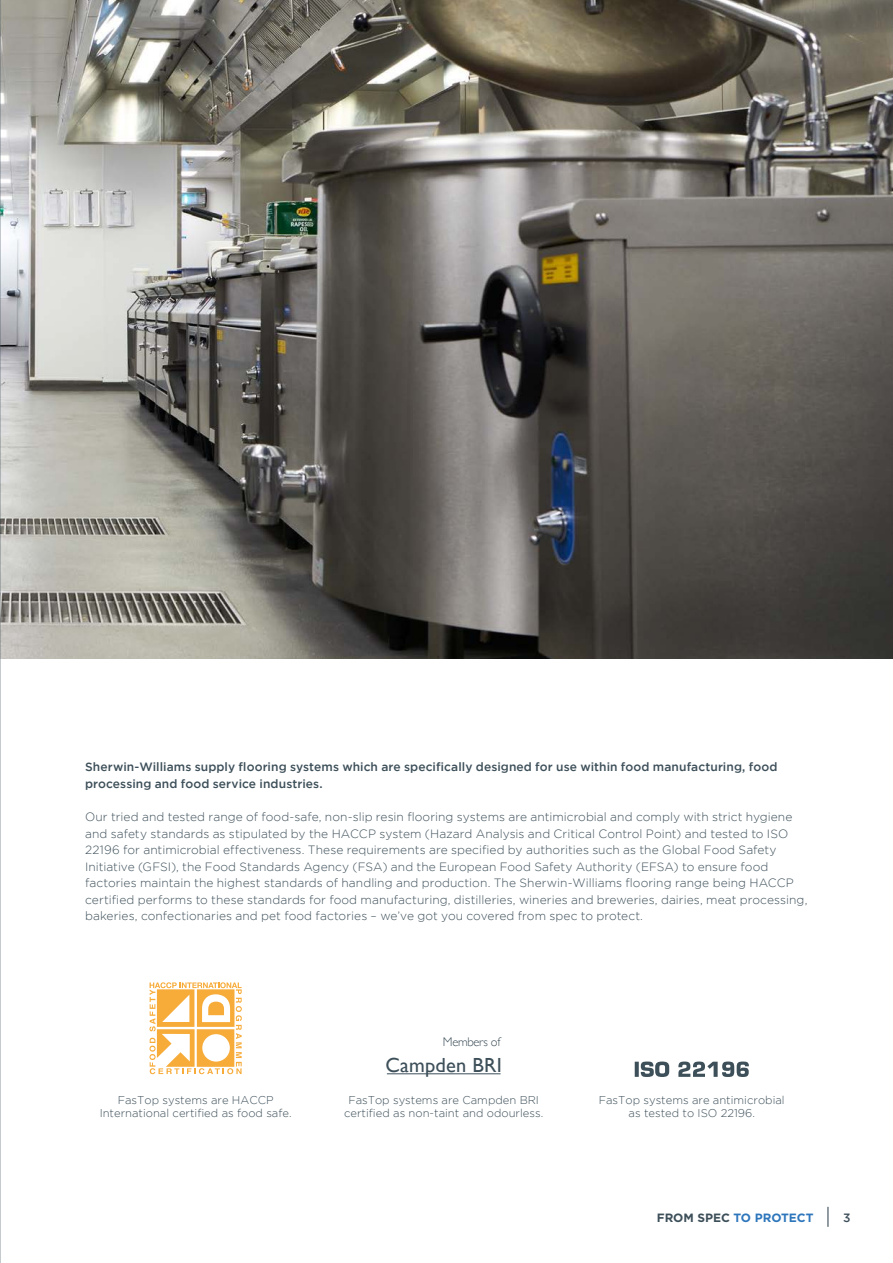
<style>
.page{position:relative;width:893px;height:1263px;background:#fff}
.page>*{position:absolute;margin:0;border:0;box-sizing:border-box;transform-origin:0 0}
.t1{font:20.4px "Gill Sans";letter-spacing:.01em;color:#3d4f59}
.t2{font:300 12.6px "Gill Sans";letter-spacing:-.025em;color:#3d4f59}
.t3{font:300 12px/16.5px "Gotham";letter-spacing:.005em;color:#3d4f59}
.t4{font:500 12px/16.5px "Gotham";letter-spacing:.005em;color:#3d4f59}
.t5{font:700 12px "Gotham";color:#2e76bc}
.body_copy_small{font:300 11.25px/13.5px "Gotham";color:#3d4f59;text-align:center}
.s1{color:#3d4f59}
</style>
<div class="page">
<img style="left:1px;top:0;width:892px;height:658px">
<svg style="left:827px;top:1207px;width:1px;height:20px"></svg>
<svg style="left:635px;top:1061px;width:114px;height:16px"></svg>
<hr style="left:387px;top:1073px;width:114px;height:1px;background:#3d4f59">
<svg style="left:149px;top:982px;width:93px;height:92px"></svg>
<hr style="left:0;top:0;width:1px;height:1263px;background:#3d4f59">
<p class="t4" style="left:85px;top:758px;width:694px">Sherwin-Williams supply flooring systems which are specifically designed for use within food manufacturing, food processing and food service industries.</p>
<p class="t3" style="left:85px;top:809px;width:724px">Our tried and tested range of food-safe, non-slip resin flooring systems are antimicrobial and comply with strict hygiene and safety standards as stipulated by the HACCP system (Hazard Analysis and Critical Control Point) and tested to ISO 22196 for antimicrobial effectiveness. These requirements are specified by authorities such as the Global Food Safety Initiative (GFSI), the Food Standards Agency (FSA) and the European Food Safety Authority (EFSA) to ensure food factories maintain the highest standards of handling and production. The Sherwin-Williams flooring range being HACCP certified performs to these standards for food manufacturing, distilleries, wineries and breweries, dairies, meat processing, bakeries, confectionaries and pet food factories – we’ve got you covered from spec to protect.</p>
<p class="body_copy_small" style="left:100px;top:1093px;width:193px">FasTop systems are HACCP<br>International certified as food safe.</p>
<p class="t2" style="left:443px;top:1032px;width:59px">Members of</p>
<p class="t1" style="left:386px;top:1053px;width:118px">Campden BRI</p>
<p class="body_copy_small" style="left:344px;top:1093px;width:201px">FasTop systems are Campden BRI certified as non-taint and odourless.</p>
<p class="body_copy_small" style="left:599px;top:1093px;width:187px">FasTop systems are antimicrobial as tested to ISO 22196.</p>
<p class="t5" style="left:657px;top:1210px;width:158px"><span class="s1">FROM SPEC</span> TO PROTECT</p>
<p class="t4" style="left:843px;top:1209px;width:9px">3</p>
</div>
